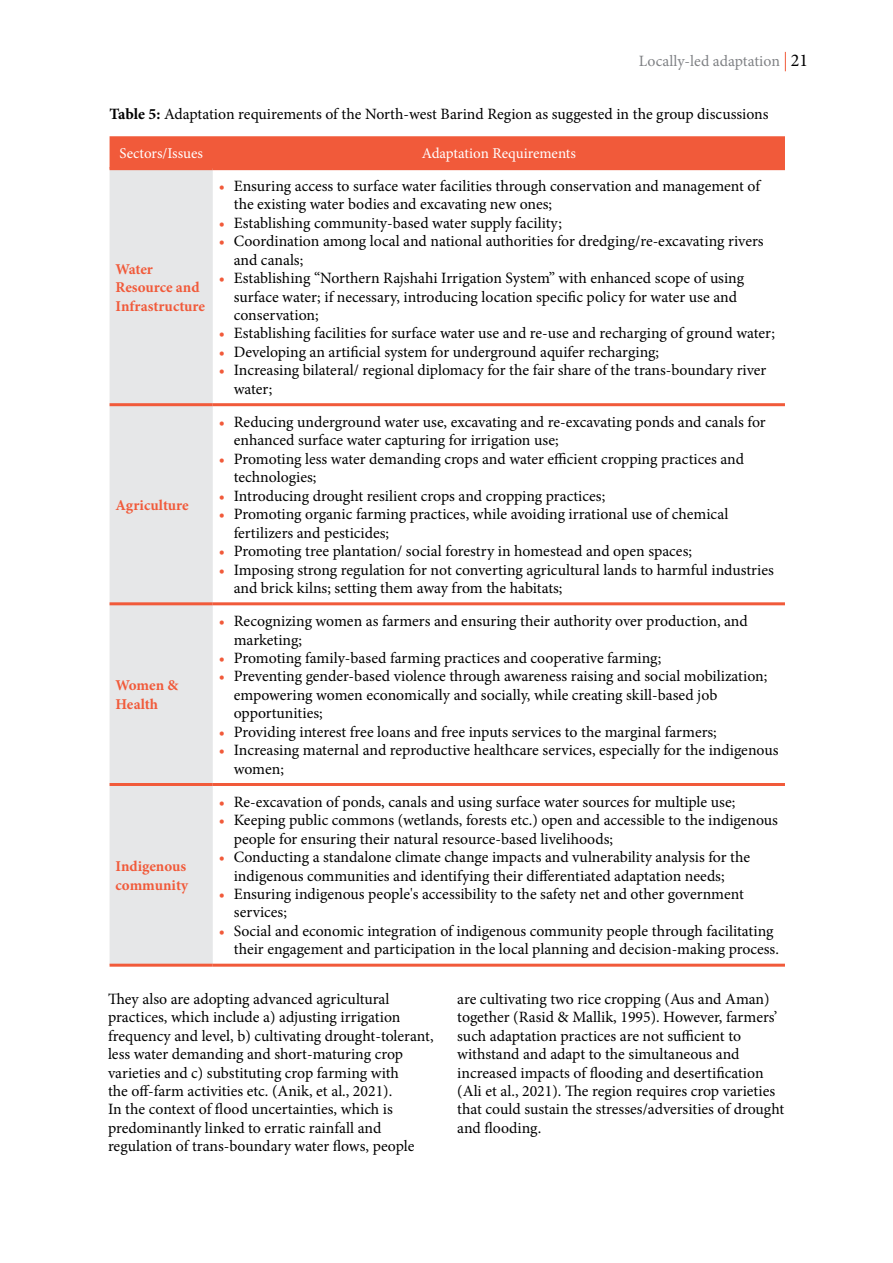
<style>
.page{position:relative;width:893px;height:1263px;background:#fff}
.page>*{position:absolute;margin:0;border:0;box-sizing:border-box;transform-origin:0 0}
.t1{font:15.75px/18.5px "Minion Pro";color:#000}
.t2{font:15.75px "Minion Pro";letter-spacing:.005em;color:#808285}
.t3{font:700 15px/18.5px "Minion Pro";color:#f15a3a}
.t4{font:15px "Minion Pro";color:#fff}
.s1{font-size:18px;color:#000}
.s2{font-weight:700}
.s3{color:#f15a3a}
</style>
<div class="page">
<svg style="left:785px;top:52px;width:1px;height:19px"></svg>
<div style="left:110px;top:136px;width:675px;height:31px;background:#f15a3a"></div>
<div style="left:110px;top:170px;width:103px;height:794px;background:#e6e7e8"></div>
<hr style="left:110px;top:167px;width:103px;height:3px;background:#f15a3a">
<hr style="left:110px;top:403px;width:103px;height:3px;background:#f15a3a">
<hr style="left:110px;top:602px;width:103px;height:3px;background:#f15a3a">
<hr style="left:213px;top:167px;width:572px;height:3px;background:#f15a3a">
<hr style="left:213px;top:403px;width:572px;height:3px;background:#f15a3a">
<hr style="left:213px;top:602px;width:572px;height:3px;background:#f15a3a">
<hr style="left:110px;top:783px;width:103px;height:3px;background:#f15a3a">
<hr style="left:110px;top:964px;width:103px;height:3px;background:#f15a3a">
<hr style="left:213px;top:783px;width:572px;height:3px;background:#f15a3a">
<hr style="left:213px;top:964px;width:572px;height:3px;background:#f15a3a">
<p class="t2" style="left:639px;top:50px;width:171px">Locally-led adaptation <span class="s1">21</span></p>
<p class="t1" style="left:110px;top:105px;width:660px"><span class="s2">Table 5:</span> Adaptation requirements of the North-west Barind Region as suggested in the group discussions</p>
<p class="t4" style="left:119px;top:143px;width:85px">Sectors/Issues</p>
<p class="t4" style="left:422px;top:143px;width:156px">Adaptation Requirements</p>
<p class="t3" style="left:116px;top:259px;width:91px">Water<br>Resource and<br>Infrastructure</p>
<p class="t3" style="left:116px;top:495px;width:75px">Agriculture</p>
<p class="t3" style="left:116px;top:676px;width:64px">Women &amp;<br>Health</p>
<p class="t1" style="left:234px;top:177px;width:528px;text-indent:-15px"><span class="s3">•</span> Ensuring access to surface water facilities through conservation and management of the existing water bodies and excavating new ones;</p>
<p class="t1" style="left:219px;top:214px;width:345px"><span class="s3">•</span> Establishing community-based water supply facility;</p>
<p class="t1" style="left:234px;top:232px;width:531px;text-indent:-15px"><span class="s3">•</span> Coordination among local and national authorities for dredging/re-excavating rivers and canals;</p>
<p class="t1" style="left:234px;top:269px;width:512px;text-indent:-15px"><span class="s3">•</span> Establishing “Northern Rajshahi Irrigation System” with enhanced scope of using surface water; if necessary, introducing location specific policy for water use and conservation;</p>
<p class="t1" style="left:219px;top:324px;width:558px"><span class="s3">•</span> Establishing facilities for surface water use and re-use and recharging of ground water;</p>
<p class="t1" style="left:219px;top:343px;width:442px"><span class="s3">•</span> Developing an artificial system for underground aquifer recharging;</p>
<p class="t1" style="left:234px;top:361px;width:534px;text-indent:-15px"><span class="s3">•</span> Increasing bilateral/ regional diplomacy for the fair share of the trans-boundary river water;</p>
<p class="t1" style="left:234px;top:413px;width:533px;text-indent:-15px"><span class="s3">•</span> Reducing underground water use, excavating and re-excavating ponds and canals for enhanced surface water capturing for irrigation use;</p>
<p class="t1" style="left:234px;top:450px;width:512px;text-indent:-15px"><span class="s3">•</span> Promoting less water demanding crops and water efficient cropping practices and technologies;</p>
<p class="t1" style="left:219px;top:486px;width:388px"><span class="s3">•</span> Introducing drought resilient crops and cropping practices;</p>
<p class="t1" style="left:234px;top:505px;width:496px;text-indent:-15px"><span class="s3">•</span> Promoting organic farming practices, while avoiding irrational use of chemical fertilizers and pesticides;</p>
<p class="t1" style="left:219px;top:542px;width:475px"><span class="s3">•</span> Promoting tree plantation/ social forestry in homestead and open spaces;</p>
<p class="t1" style="left:234px;top:560px;width:542px;text-indent:-15px"><span class="s3">•</span> Imposing strong regulation for not converting agricultural lands to harmful industries and brick kilns; setting them away from the habitats;</p>
<p class="t1" style="left:234px;top:612px;width:516px;text-indent:-15px"><span class="s3">•</span> Recognizing women as farmers and ensuring their authority over production, and marketing;</p>
<p class="t1" style="left:219px;top:649px;width:444px"><span class="s3">•</span> Promoting family-based farming practices and cooperative farming;</p>
<p class="t1" style="left:234px;top:667px;width:535px;text-indent:-15px"><span class="s3">•</span> Preventing gender-based violence through awareness raising and social mobilization; empowering women economically and socially, while creating skill-based job opportunities;</p>
<p class="t1" style="left:219px;top:722px;width:500px"><span class="s3">•</span> Providing interest free loans and free inputs services to the marginal farmers;</p>
<p class="t1" style="left:234px;top:741px;width:546px;text-indent:-15px"><span class="s3">•</span> Increasing maternal and reproductive healthcare services, especially for the indigenous women;</p>
<p class="t1" style="left:219px;top:792px;width:518px"><span class="s3">•</span> Re-excavation of ponds, canals and using surface water sources for multiple use;</p>
<p class="t1" style="left:234px;top:811px;width:546px;text-indent:-15px"><span class="s3">•</span> Keeping public commons (wetlands, forests etc.) open and accessible to the indigenous people for ensuring their natural resource-based livelihoods;</p>
<p class="t1" style="left:234px;top:848px;width:518px;text-indent:-15px"><span class="s3">•</span> Conducting a standalone climate change impacts and vulnerability analysis for the indigenous communities and identifying their differentiated adaptation needs;</p>
<p class="t1" style="left:234px;top:885px;width:512px;text-indent:-15px"><span class="s3">•</span> Ensuring indigenous people's accessibility to the safety net and other government services;</p>
<p class="t1" style="left:234px;top:922px;width:547px;text-indent:-15px"><span class="s3">•</span> Social and economic integration of indigenous community people through facilitating their engagement and participation in the local planning and decision-making process.</p>
<p class="t1" style="left:108px;top:989px;width:327px">They also are adopting advanced agricultural practices, which include a) adjusting irrigation frequency and level, b) cultivating drought-tolerant, less water demanding and short-maturing crop varieties and c) substituting crop farming with<br>the off-farm activities etc. (Anik, et al., 2021).<br>In the context of flood uncertainties, which is predominantly linked to erratic rainfall and regulation of trans-boundary water flows, people</p>
<p class="t1" style="left:457px;top:989px;width:328px">are cultivating two rice cropping (Aus and Aman) together (Rasid &amp; Mallik, 1995). However, farmers’ such adaptation practices are not sufficient to withstand and adapt to the simultaneous and increased impacts of flooding and desertification (Ali et al., 2021). The region requires crop varieties that could sustain the stresses/adversities of drought and flooding.</p>
<p class="t3" style="left:116px;top:857px;width:74px">Indigenous community</p>
</div>
